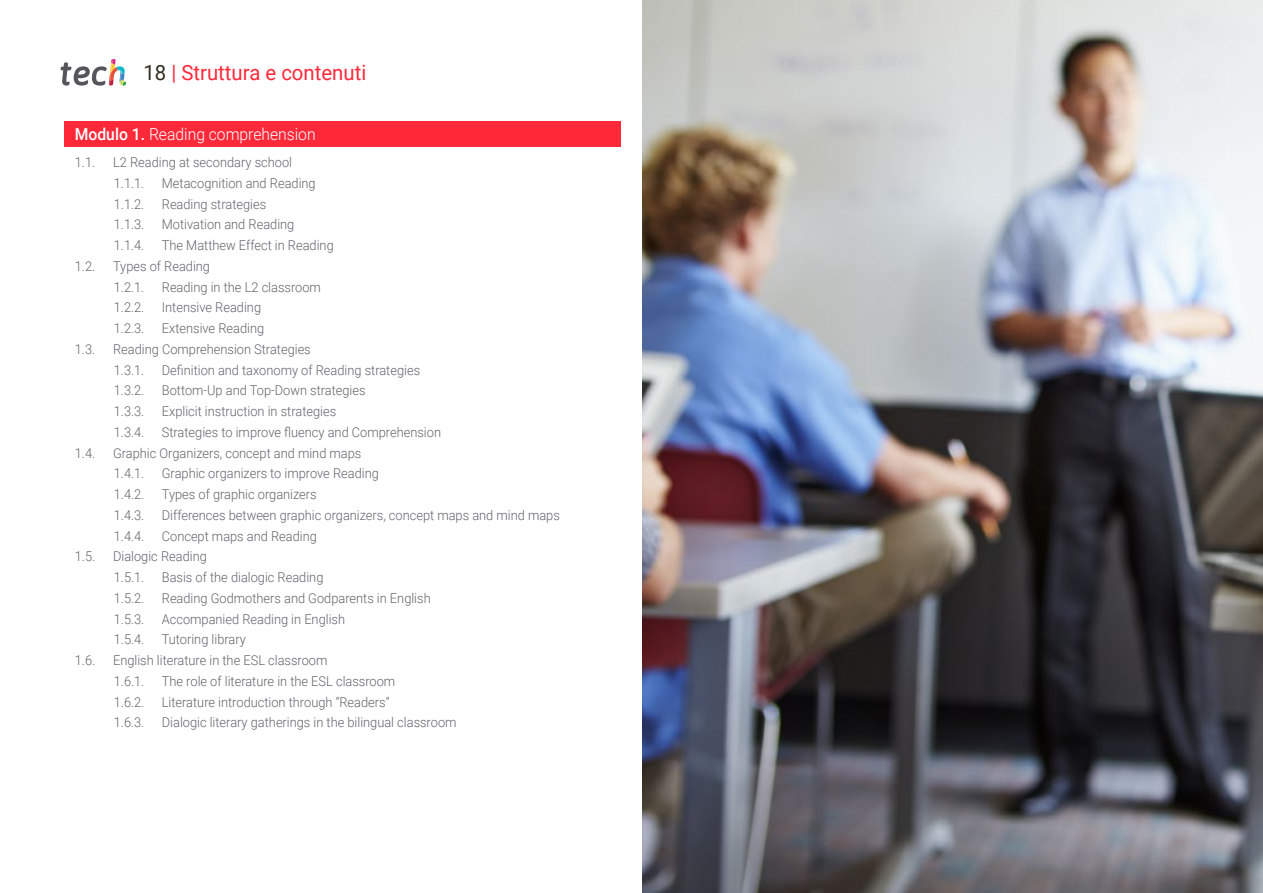
<style>
.page{position:relative;width:1263px;height:893px;background:#fff}
.page>*{position:absolute;margin:0;border:0;box-sizing:border-box;transform-origin:0 0}
.t1{font:21px "Roboto";color:#ff293a}
.t2{font:300 16.5px "Roboto";color:#fff;scale:.95 1}
.t3{font:300 13.5px/20.7px "Roboto";color:#61646a;scale:.95 1}
.s1{color:#312e20}
.s2{font-weight:500}
</style>
<div class="page">
<img style="left:642px;top:0;width:621px;height:893px">
<svg style="left:61px;top:59px;width:65px;height:27px"></svg>
<div style="left:64px;top:121px;width:557px;height:25px;background:#ff293a"></div>
<h1 class="t1" style="left:144px;top:57px;width:224px"><span class="s1">18</span> | Struttura e contenuti</h1>
<p class="t2" style="left:75px;top:123px;width:255px"><span class="s2">Modulo 1.</span> Reading comprehension</p>
<p class="t3" style="left:75px;top:151px;width:23px">1.1.</p>
<p class="t3" style="left:113px;top:151px;width:190px">L2 Reading at secondary school<br>1.1.1.</p>
<p class="t3" style="left:162px;top:172px;width:163px">Metacognition and Reading</p>
<p class="t3" style="left:114px;top:193px;width:34px">1.1.2.</p>
<p class="t3" style="left:162px;top:193px;width:111px">Reading strategies</p>
<p class="t3" style="left:114px;top:214px;width:34px">1.1.3.</p>
<p class="t3" style="left:162px;top:214px;width:141px">Motivation and Reading</p>
<p class="t3" style="left:114px;top:234px;width:34px">1.1.4.</p>
<p class="t3" style="left:162px;top:234px;width:182px">The Matthew Effect in Reading</p>
<p class="t3" style="left:75px;top:255px;width:23px">1.2.</p>
<p class="t3" style="left:113px;top:255px;width:104px">Types of Reading<br>1.2.1.</p>
<p class="t3" style="left:162px;top:276px;width:169px">Reading in the L2 classroom</p>
<p class="t3" style="left:114px;top:297px;width:34px">1.2.2.</p>
<p class="t3" style="left:162px;top:297px;width:106px">Intensive Reading</p>
<p class="t3" style="left:114px;top:317px;width:34px">1.2.3.</p>
<p class="t3" style="left:162px;top:317px;width:109px">Extensive Reading</p>
<p class="t3" style="left:75px;top:338px;width:23px">1.3.</p>
<p class="t3" style="left:113px;top:338px;width:210px">Reading Comprehension Strategies<br>1.3.1.</p>
<p class="t3" style="left:162px;top:359px;width:273px">Definition and taxonomy of Reading strategies</p>
<p class="t3" style="left:114px;top:380px;width:34px">1.3.2.</p>
<p class="t3" style="left:162px;top:380px;width:216px">Bottom-Up and Top-Down strategies</p>
<p class="t3" style="left:114px;top:400px;width:34px">1.3.3.</p>
<p class="t3" style="left:162px;top:400px;width:185px">Explicit instruction in strategies</p>
<p class="t3" style="left:114px;top:421px;width:34px">1.3.4.</p>
<p class="t3" style="left:162px;top:421px;width:295px">Strategies to improve fluency and Comprehension</p>
<p class="t3" style="left:75px;top:442px;width:23px">1.4.</p>
<p class="t3" style="left:113px;top:442px;width:263px">Graphic Organizers, concept and mind maps<br>1.4.1.</p>
<p class="t3" style="left:162px;top:463px;width:230px">Graphic organizers to improve Reading</p>
<p class="t3" style="left:114px;top:483px;width:34px">1.4.2.</p>
<p class="t3" style="left:162px;top:483px;width:164px">Types of graphic organizers</p>
<p class="t3" style="left:114px;top:504px;width:34px">1.4.3.</p>
<p class="t3" style="left:162px;top:504px;width:420px">Differences between graphic organizers, concept maps and mind maps</p>
<p class="t3" style="left:114px;top:525px;width:34px">1.4.4.</p>
<p class="t3" style="left:162px;top:525px;width:165px">Concept maps and Reading</p>
<p class="t3" style="left:75px;top:546px;width:23px">1.5.</p>
<p class="t3" style="left:113px;top:546px;width:100px">Dialogic Reading<br>1.5.1.</p>
<p class="t3" style="left:162px;top:566px;width:172px">Basis of the dialogic Reading</p>
<p class="t3" style="left:114px;top:587px;width:34px">1.5.2.</p>
<p class="t3" style="left:162px;top:587px;width:284px">Reading Godmothers and Godparents in English</p>
<p class="t3" style="left:114px;top:608px;width:34px">1.5.3.</p>
<p class="t3" style="left:162px;top:608px;width:194px">Accompanied Reading in English</p>
<p class="t3" style="left:114px;top:629px;width:34px">1.5.4.</p>
<p class="t3" style="left:162px;top:629px;width:90px">Tutoring library</p>
<p class="t3" style="left:75px;top:649px;width:23px">1.6.</p>
<p class="t3" style="left:113px;top:649px;width:227px">English literature in the ESL classroom<br>1.6.1.</p>
<p class="t3" style="left:162px;top:670px;width:247px">The role of literature in the ESL classroom</p>
<p class="t3" style="left:114px;top:691px;width:34px">1.6.2.</p>
<p class="t3" style="left:162px;top:691px;width:241px">Literature introduction through “Readers”</p>
<p class="t3" style="left:114px;top:712px;width:34px">1.6.3.</p>
<p class="t3" style="left:162px;top:712px;width:312px">Dialogic literary gatherings in the bilingual classroom</p>
</div>
